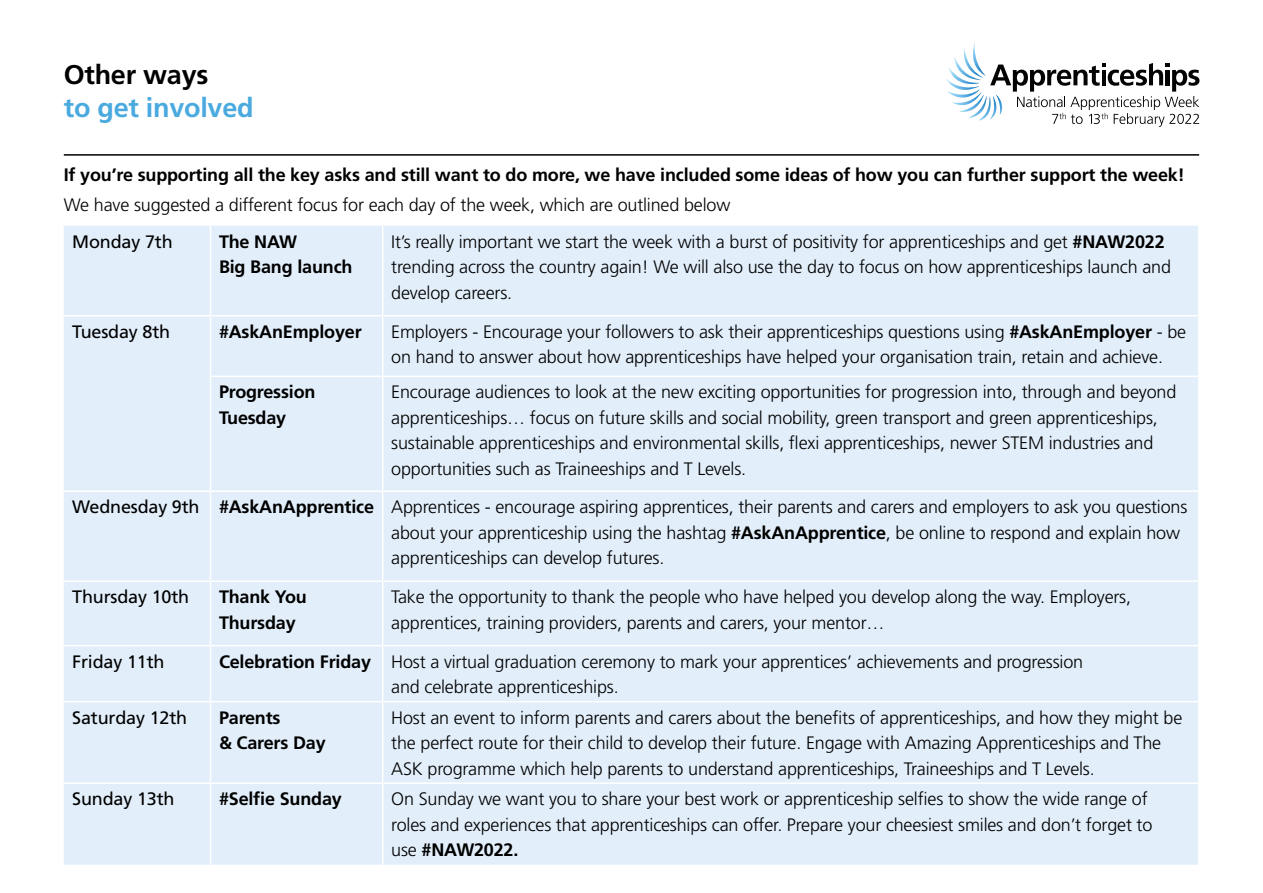
<style>
.page{position:relative;width:1263px;height:893px;background:#fff}
.page>*{position:absolute;margin:0;border:0;box-sizing:border-box;transform-origin:0 0}
.t1{font:700 27px "Frutiger LT Std";letter-spacing:-.01em;color:#4aaadf}
.t2{font:700 27px "Frutiger LT Std";letter-spacing:-.01em;color:#000}
.t3{font:300 18px/25.5px "Frutiger LT Std";letter-spacing:-.01em;color:#000}
.t4{font:700 18px/25.5px "Frutiger LT Std";letter-spacing:-.01em;color:#000}
.t5{font:18px "Frutiger LT Std";letter-spacing:-.01em;color:#000}
.s1{font-weight:700}
.s2{font-weight:400}
</style>
<div class="page">
<svg style="left:946px;top:42px;width:253px;height:85px"></svg>
<hr style="left:64px;top:154px;width:1135px;height:2px;background:#000">
<div style="left:64px;top:226px;width:1134px;height:639px;background:#e2eefa"></div>
<hr style="left:210px;top:226px;width:1px;height:89px;background:#fff">
<hr style="left:382px;top:226px;width:1px;height:89px;background:#fff">
<hr style="left:210px;top:316px;width:1px;height:60px;background:#fff">
<hr style="left:382px;top:316px;width:1px;height:60px;background:#fff">
<hr style="left:210px;top:377px;width:1px;height:113px;background:#fff">
<hr style="left:382px;top:377px;width:1px;height:113px;background:#fff">
<hr style="left:210px;top:492px;width:1px;height:88px;background:#fff">
<hr style="left:382px;top:492px;width:1px;height:88px;background:#fff">
<hr style="left:210px;top:582px;width:1px;height:63px;background:#fff">
<hr style="left:382px;top:582px;width:1px;height:63px;background:#fff">
<hr style="left:210px;top:646px;width:1px;height:55px;background:#fff">
<hr style="left:382px;top:646px;width:1px;height:55px;background:#fff">
<hr style="left:210px;top:702px;width:1px;height:80px;background:#fff">
<hr style="left:382px;top:702px;width:1px;height:80px;background:#fff">
<hr style="left:210px;top:784px;width:1px;height:81px;background:#fff">
<hr style="left:382px;top:784px;width:1px;height:81px;background:#fff">
<hr style="left:64px;top:315px;width:146px;height:1px;background:#fff">
<hr style="left:210px;top:315px;width:173px;height:1px;background:#fff">
<hr style="left:383px;top:315px;width:815px;height:1px;background:#fff">
<hr style="left:210px;top:376px;width:173px;height:1px;background:#fff">
<hr style="left:383px;top:376px;width:815px;height:1px;background:#fff">
<hr style="left:64px;top:490px;width:146px;height:2px;background:#fff">
<hr style="left:210px;top:490px;width:173px;height:2px;background:#fff">
<hr style="left:383px;top:490px;width:815px;height:2px;background:#fff">
<hr style="left:64px;top:580px;width:146px;height:2px;background:#fff">
<hr style="left:210px;top:580px;width:173px;height:2px;background:#fff">
<hr style="left:383px;top:580px;width:815px;height:2px;background:#fff">
<hr style="left:64px;top:645px;width:146px;height:1px;background:#fff">
<hr style="left:210px;top:645px;width:173px;height:1px;background:#fff">
<hr style="left:383px;top:645px;width:815px;height:1px;background:#fff">
<hr style="left:64px;top:701px;width:146px;height:1px;background:#fff">
<hr style="left:210px;top:701px;width:173px;height:1px;background:#fff">
<hr style="left:383px;top:701px;width:815px;height:1px;background:#fff">
<hr style="left:64px;top:782px;width:146px;height:2px;background:#fff">
<hr style="left:210px;top:782px;width:173px;height:2px;background:#fff">
<hr style="left:383px;top:782px;width:815px;height:2px;background:#fff">
<h1 class="t2" style="left:64px;top:59px;width:146px">Other ways</h1>
<h1 class="t1" style="left:64px;top:92px;width:191px">to get involved</h1>
<p class="t4" style="left:64px;top:163px;width:1122px">If you’re supporting all the key asks and still want to do more, we have included some ideas of how you can further support the week!</p>
<p class="t3" style="left:64px;top:193px;width:668px">We have suggested a different focus for each day of the week, which are outlined below</p>
<p class="t5" style="left:72px;top:231px;width:102px">Monday 7th</p>
<p class="t4" style="left:219px;top:229px;width:135px">The NAW<br>Big Bang launch</p>
<p class="t3" style="left:391px;top:229px;width:781px">It’s really important we start the week with a burst of positivity for apprenticeships and get <span class="s1">#NAW2022 </span>trending across the country again! We will also use the day to focus on how apprenticeships launch and develop careers.</p>
<p class="t5" style="left:72px;top:321px;width:99px">Tuesday 8th</p>
<p class="t4" style="left:219px;top:319px;width:144px">#AskAnEmployer</p>
<p class="t3" style="left:391px;top:319px;width:796px">Employers - Encourage your followers to ask their apprenticeships questions using <span class="s1">#AskAnEmployer</span> - be on hand to answer about how apprenticeships have helped your organisation train, retain and achieve.</p>
<p class="t4" style="left:219px;top:379px;width:98px">Progression<br>Tuesday</p>
<p class="t3" style="left:391px;top:380px;width:787px">Encourage audiences to look at the new exciting opportunities for progression into, through and beyond apprenticeships… focus on future skills and social mobility, green transport and green apprenticeships, sustainable apprenticeships and environmental skills, flexi apprenticeships, newer STEM industries and opportunities such as Traineeships and T Levels.</p>
<p class="t3" style="left:391px;top:494px;width:798px;text-indent:-319px"><span class="s2">Wednesday 9th</span> <span class="s1">#AskAnApprentice</span> Apprentices - encourage aspiring apprentices, their parents and carers and employers to ask you questions about your apprenticeship using the hashtag <span class="s1">#AskAnApprentice</span>, be online to respond and explain how apprenticeships can develop futures.</p>
<p class="t5" style="left:72px;top:586px;width:118px">Thursday 10th</p>
<p class="t4" style="left:219px;top:584px;width:89px">Thank You<br>Thursday</p>
<p class="t3" style="left:391px;top:584px;width:741px">Take the opportunity to thank the people who have helped you develop along the way. Employers, apprentices, training providers, parents and carers, your mentor…</p>
<p class="t5" style="left:72px;top:651px;width:94px">Friday 11th</p>
<p class="t3" style="left:391px;top:649px;width:693px;text-indent:-172px"><span class="s1">Celebration Friday</span> Host a virtual graduation ceremony to mark your apprentices’ achievements and progression and celebrate apprenticeships.</p>
<p class="t5" style="left:72px;top:707px;width:116px">Saturday 12th</p>
<p class="t4" style="left:219px;top:705px;width:108px">Parents<br>&amp; Carers Day</p>
<p class="t3" style="left:391px;top:705px;width:793px">Host an event to inform parents and carers about the benefits of apprenticeships, and how they might be the perfect route for their child to develop their future. Engage with Amazing Apprenticeships and The<br>ASK programme which help parents to understand apprenticeships, Traineeships and T Levels.</p>
<p class="t5" style="left:72px;top:788px;width:104px">Sunday 13th</p>
<p class="t4" style="left:219px;top:786px;width:124px">#Selfie Sunday</p>
<p class="t3" style="left:391px;top:787px;width:763px">On Sunday we want you to share your best work or apprenticeship selfies to show the wide range of roles and experiences that apprenticeships can offer. Prepare your cheesiest smiles and don’t forget to use <span class="s1">#NAW2022.</span></p>
</div>
